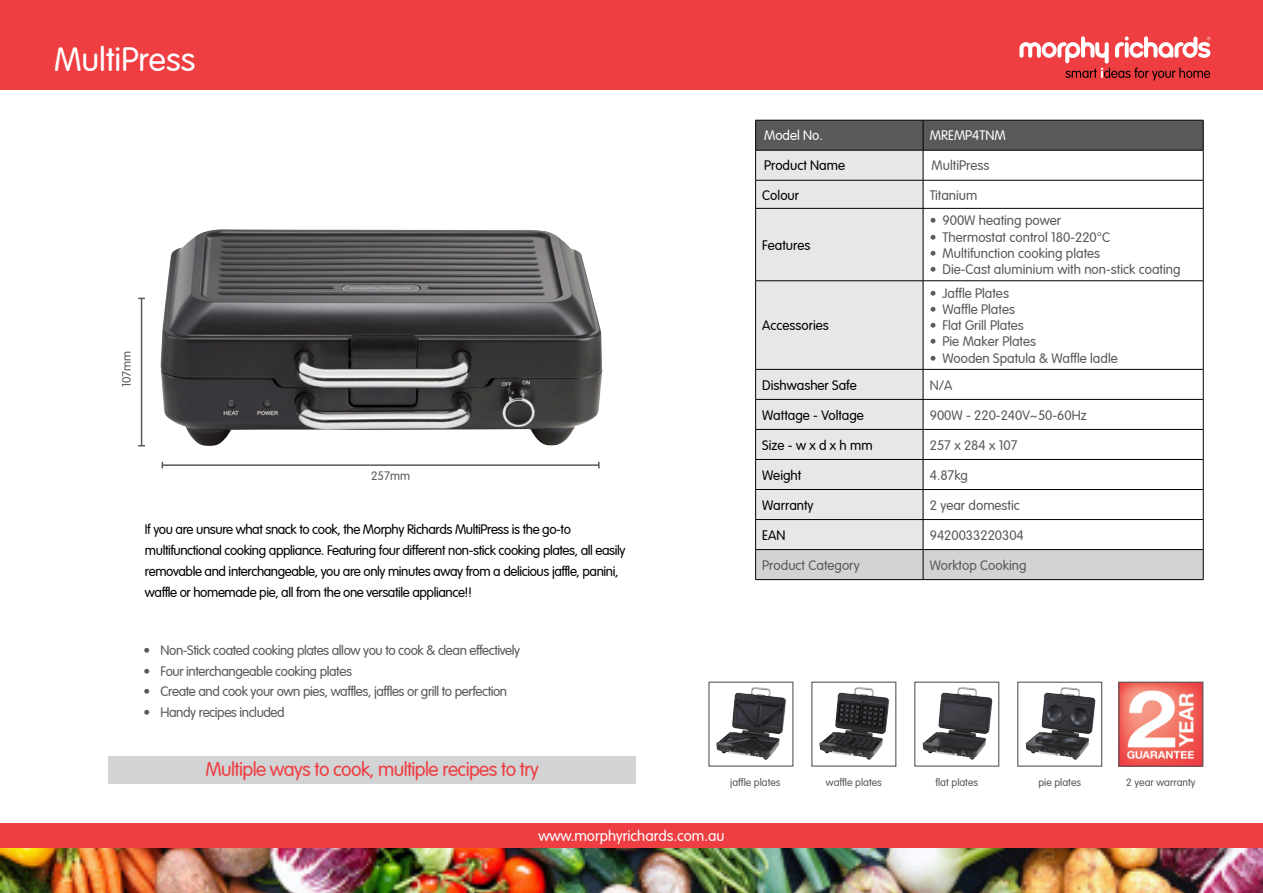
<style>
.page{position:relative;width:1263px;height:893px;background:#fff}
.page>*{position:absolute;margin:0;border:0;box-sizing:border-box;transform-origin:0 0}
.t1{font:300 33px "VAG Rounded LT";color:#fff}
.t2{font:300 19.5px "VAG Rounded LT";letter-spacing:-.03em;color:#ef3e42}
.t3{font:300 15px "VAG Rounded";color:#fff}
.t4{font:300 13.5px/21px "VAG Rounded LT";letter-spacing:-.03em;color:#000}
.t5{font:300 13.5px "VAG Rounded LT";color:#58595b}
.t6{font:300 13.5px "VAG Rounded LT";letter-spacing:-.03em;color:#58595b}
.t7{font:300 13.5px "VAG Rounded LT";color:#000}
.t8{font:300 13.5px "VAG Rounded LT";color:#fff}
.t9{font:300 12px "VAG Rounded LT";color:#58595b}
.t10{font:300 10.5px "VAG Rounded LT";color:#58595b}
</style>
<div class="page">
<div style="left:0;top:0;width:1263px;height:90px;background:#ef3e42"></div>
<div style="left:0;top:823px;width:1263px;height:42px;background:#ef3e42"></div>
<img style="left:0;top:849px;width:1263px;height:44px">
<svg style="left:1019px;top:36px;width:191px;height:45px"></svg>
<div style="left:108px;top:756px;width:528px;height:28px;background:#d1d3d4"></div>
<hr style="left:141px;top:298px;width:1px;height:148px;background:#58595b">
<svg style="left:161px;top:462px;width:439px;height:6px"></svg>
<div style="left:756px;top:121px;width:447px;height:29px;background:#58595b"></div>
<div style="left:756px;top:151px;width:167px;height:218px;background:#e6e7e8"></div>
<hr style="left:923px;top:120px;width:280px;height:1px;background:#000">
<hr style="left:1203px;top:120px;width:1px;height:30px;background:#000">
<hr style="left:755px;top:369px;width:168px;height:1px;background:#000">
<hr style="left:923px;top:369px;width:280px;height:1px;background:#000">
<hr style="left:755px;top:120px;width:168px;height:1px;background:#000">
<hr style="left:755px;top:120px;width:1px;height:30px;background:#000">
<hr style="left:923px;top:120px;width:1px;height:30px;background:#000">
<hr style="left:755px;top:150px;width:168px;height:1px;background:#000">
<hr style="left:755px;top:150px;width:1px;height:30px;background:#000">
<hr style="left:923px;top:150px;width:280px;height:1px;background:#000">
<hr style="left:923px;top:150px;width:1px;height:30px;background:#000">
<hr style="left:1203px;top:150px;width:1px;height:30px;background:#000">
<hr style="left:755px;top:180px;width:168px;height:1px;background:#000">
<svg style="left:755px;top:180px;width:1px;height:28px"></svg>
<hr style="left:923px;top:180px;width:280px;height:1px;background:#000">
<svg style="left:923px;top:180px;width:1px;height:28px"></svg>
<svg style="left:1203px;top:180px;width:1px;height:28px"></svg>
<hr style="left:755px;top:208px;width:168px;height:1px;background:#000">
<hr style="left:755px;top:209px;width:1px;height:72px;background:#000">
<hr style="left:923px;top:208px;width:280px;height:1px;background:#000">
<hr style="left:923px;top:209px;width:1px;height:72px;background:#000">
<hr style="left:1203px;top:209px;width:1px;height:72px;background:#000">
<hr style="left:755px;top:280px;width:168px;height:1px;background:#000">
<hr style="left:755px;top:281px;width:1px;height:88px;background:#000">
<hr style="left:923px;top:280px;width:280px;height:1px;background:#000">
<hr style="left:923px;top:281px;width:1px;height:88px;background:#000">
<hr style="left:1203px;top:281px;width:1px;height:88px;background:#000">
<svg style="left:755px;top:370px;width:449px;height:210px"></svg>
<hr style="left:755px;top:579px;width:168px;height:1px;background:#000">
<hr style="left:923px;top:579px;width:280px;height:1px;background:#000">
<img style="left:1025px;top:687px;width:71px;height:73px">
<div style="left:1017px;top:682px;width:85px;height:85px;border:1px solid #58595b"></div>
<img style="left:1120px;top:684px;width:81px;height:81px">
<div style="left:1118px;top:682px;width:85px;height:85px;border:1px solid #58595b"></div>
<img style="left:922px;top:687px;width:70px;height:73px">
<div style="left:914px;top:682px;width:85px;height:85px;border:1px solid #58595b"></div>
<img style="left:160px;top:229px;width:442px;height:217px">
<img style="left:819px;top:687px;width:70px;height:73px">
<div style="left:811px;top:682px;width:85px;height:85px;border:1px solid #58595b"></div>
<img style="left:716px;top:687px;width:70px;height:73px">
<div style="left:708px;top:682px;width:85px;height:85px;border:1px solid #58595b"></div>
<h1 class="t1" style="left:54px;top:41px;width:143px">MultiPress</h1>
<p class="t9" style="left:120px;top:387px;width:38px;rotate:-90deg">107mm</p>
<p class="t9" style="left:371px;top:469px;width:40px">257mm</p>
<p class="t4" style="left:145px;top:519px;width:482px">If you are unsure what snack to cook, the Morphy Richards MultiPress is the go-to multifunctional cooking appliance. Featuring four different non-stick cooking plates, all easily removable and interchangeable, you are only minutes away from a delicious jaffle, panini, waffle or homemade pie, all from the one versatile appliance!!</p>
<p class="t6" style="left:144px;top:643px;width:378px">• Non-Stick coated cooking plates allow you to cook &amp; clean effectively</p>
<p class="t6" style="left:144px;top:663px;width:210px">• Four interchangeable cooking plates</p>
<p class="t6" style="left:144px;top:684px;width:365px">• Create and cook your own pies, waffles, jaffles or grill to perfection</p>
<p class="t6" style="left:144px;top:704px;width:143px">• Handy recipes included</p>
<h2 class="t2" style="left:206px;top:758px;width:335px">Multiple ways to cook, multiple recipes to try</h2>
<p class="t8" style="left:764px;top:128px;width:60px">Model No.</p>
<p class="t8" style="left:930px;top:128px;width:78px">MREMP4TNM</p>
<p class="t7" style="left:764px;top:158px;width:82px">Product Name</p>
<p class="t5" style="left:931px;top:158px;width:59px">MultiPress</p>
<p class="t4" style="left:762px;top:185px;width:38px">Colour</p>
<p class="t5" style="left:930px;top:187px;width:49px">Titanium</p>
<p class="t7" style="left:762px;top:237px;width:50px">Features</p>
<p class="t7" style="left:762px;top:318px;width:68px">Accessories</p>
<p class="t5" style="left:930px;top:213px;width:133px">• 900W heating power</p>
<p class="t5" style="left:930px;top:229px;width:182px">• Thermostat control 180-220°C</p>
<p class="t5" style="left:930px;top:245px;width:172px">• Multifunction cooking plates</p>
<p class="t5" style="left:930px;top:262px;width:252px">• Die-Cast aluminium with non-stick coating</p>
<p class="t5" style="left:930px;top:285px;width:81px">• Jaffle Plates</p>
<p class="t5" style="left:930px;top:302px;width:87px">• Waffle Plates</p>
<p class="t5" style="left:930px;top:318px;width:96px">• Flat Grill Plates</p>
<p class="t5" style="left:930px;top:334px;width:108px">• Pie Maker Plates</p>
<p class="t5" style="left:930px;top:350px;width:189px">• Wooden Spatula &amp; Waffle ladle</p>
<p class="t7" style="left:762px;top:377px;width:96px">Dishwasher Safe</p>
<p class="t5" style="left:930px;top:377px;width:24px">N/A</p>
<p class="t7" style="left:762px;top:407px;width:103px">Wattage - Voltage</p>
<p class="t5" style="left:930px;top:407px;width:158px">900W - 220-240V~50-60Hz</p>
<p class="t4" style="left:762px;top:435px;width:112px">Size - w x d x h mm</p>
<p class="t5" style="left:930px;top:437px;width:89px">257 x 284 x 107</p>
<p class="t4" style="left:762px;top:465px;width:41px">Weight</p>
<p class="t5" style="left:930px;top:467px;width:40px">4.87kg</p>
<p class="t7" style="left:762px;top:497px;width:53px">Warranty</p>
<p class="t5" style="left:930px;top:497px;width:92px">2 year domestic</p>
<p class="t4" style="left:762px;top:525px;width:25px">EAN</p>
<p class="t5" style="left:930px;top:527px;width:96px">9420033220304</p>
<p class="t5" style="left:762px;top:557px;width:99px">Product Category</p>
<p class="t5" style="left:930px;top:557px;width:98px">Worktop Cooking</p>
<p class="t10" style="left:730px;top:776px;width:52px">jaffle plates</p>
<p class="t10" style="left:826px;top:776px;width:57px">waffle plates</p>
<p class="t10" style="left:935px;top:776px;width:44px">flat plates</p>
<p class="t10" style="left:1038px;top:776px;width:44px">pie plates</p>
<p class="t10" style="left:1126px;top:776px;width:71px">2 year warranty</p>
<p class="t3" style="left:538px;top:827px;width:188px">www.morphyrichards.com.au</p>
</div>
